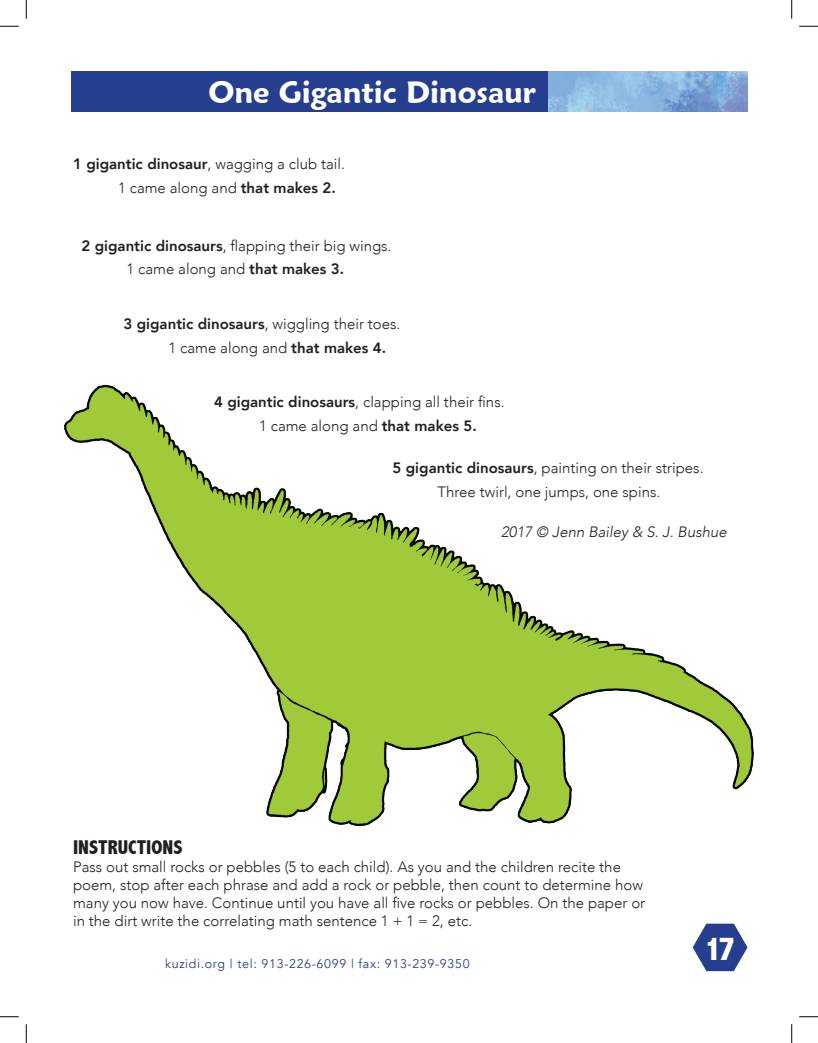
<style>
.page{position:relative;width:818px;height:1043px;background:#fff}
.page>*{position:absolute;margin:0;border:0;box-sizing:border-box;transform-origin:0 0}
.t1{font:800 condensed 33.75px "Abadi";color:#fff}
.t2{font:600 30px "Maiandra GD";color:#fff}
.t3{font:800 condensed 20px "Abadi";color:#231f20}
.t4{font:300 15px/23.8px "Avenir";color:#231f20}
.t5{font:italic 300 15px "Avenir";color:#231f20}
.t6{font:12.5px "Avenir";letter-spacing:.05em;color:#253f8e}
.s1{font-weight:800}
</style>
<div class="page">
<img style="left:64px;top:384px;width:690px;height:443px">
<div style="left:71px;top:71px;width:597px;height:41px;background:#253f8e"></div>
<img style="left:548px;top:71px;width:199px;height:41px">
<svg style="left:692px;top:923px;width:55px;height:48px"></svg>
<svg style="left:0;top:25px;width:19px;height:2px"></svg>
<svg style="left:799px;top:25px;width:19px;height:2px"></svg>
<svg style="left:0;top:1016px;width:19px;height:1px"></svg>
<svg style="left:799px;top:1016px;width:19px;height:1px"></svg>
<svg style="left:25px;top:0;width:2px;height:19px"></svg>
<svg style="left:25px;top:1024px;width:2px;height:18px"></svg>
<svg style="left:791px;top:0;width:1px;height:19px"></svg>
<svg style="left:791px;top:1024px;width:1px;height:18px"></svg>
<h2 class="t2" style="left:208px;top:74px;width:329px">One Gigantic Dinosaur</h2>
<p class="t4" style="left:118px;top:152px;width:228px;text-indent:-45px"><span class="s1">1 gigantic dinosaur</span>, wagging a club tail.<br>1 came along and <span class="s1">that makes 2.</span></p>
<p class="t4" style="left:81px;top:233px;width:311px;text-align:center"><span class="s1">2 gigantic dinosaurs</span>, flapping their big wings.<br>1 came along and <span class="s1">that makes 3.</span></p>
<p class="t4" style="left:168px;top:312px;width:233px;text-indent:-45px"><span class="s1">3 gigantic dinosaurs</span>, wiggling their toes.<br>1 came along and <span class="s1">that makes 4.</span></p>
<p class="t4" style="left:259px;top:390px;width:247px;text-indent:-45px"><span class="s1">4 gigantic dinosaurs</span>, clapping all their fins.<br>1 came along and <span class="s1">that makes 5.</span></p>
<p class="t4" style="left:392px;top:456px;width:312px;text-align:center"><span class="s1">5 gigantic dinosaurs</span>, painting on their stripes.<br>Three twirl, one jumps, one spins.</p>
<p class="t5" style="left:501px;top:522px;width:227px">2017 © Jenn Bailey &amp; S. J. Bushue</p>
<h3 class="t3" style="left:73px;top:835px;width:111px">INSTRUCTIONS</h3>
<p class="t4" style="left:73px;top:858px;width:573px;line-height:18px">Pass out small rocks or pebbles (5 to each child). As you and the children recite the poem, stop after each phrase and add a rock or pebble, then count to determine how many you now have. Continue until you have all five rocks or pebbles. On the paper or in the dirt write the correlating math sentence 1 + 1 = 2, etc.</p>
<p class="t6" style="left:165px;top:956px;width:306px">kuzidi.org | tel: 913-226-6099 | fax: 913-239-9350</p>
<h1 class="t1" style="left:704px;top:929px;width:33px">17</h1>
</div>
